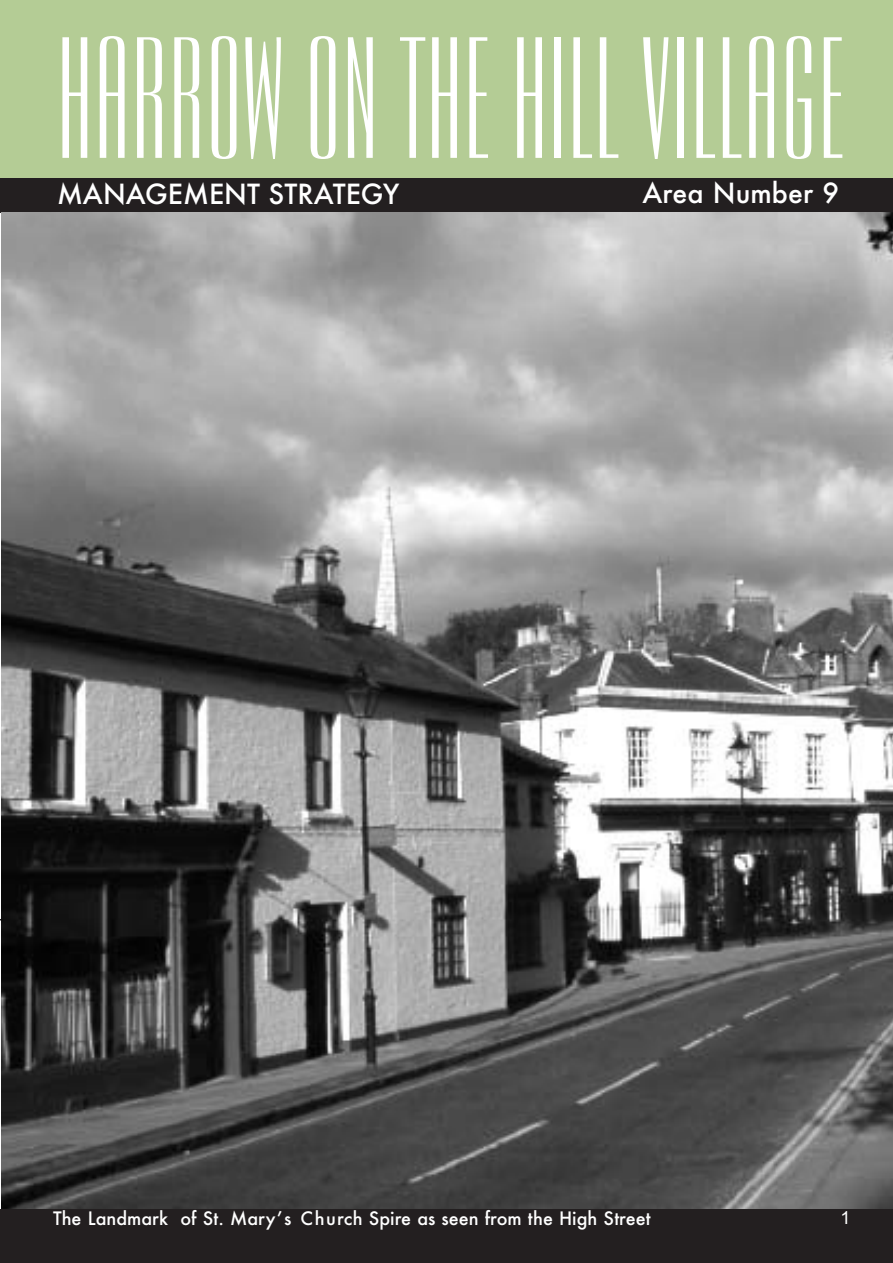
<style>
.page{position:relative;width:893px;height:1263px;background:#fff}
.page>*{position:absolute;margin:0;border:0;box-sizing:border-box;transform-origin:0 0}
.t1{font:168px "Empire BT";color:#fff}
.t2{font:500 27px "Futura";color:#fff}
.t3{font:500 18px "Futura";color:#fff}
.t4{font:18px "Arial";color:#fff}
</style>
<div class="page">
<div style="left:0;top:0;width:893px;height:189px;background:#b4cc95"></div>
<div style="left:0;top:178px;width:893px;height:35px;background:#231f20"></div>
<img style="left:2px;top:213px;width:891px;height:996px">
<div style="left:0;top:1209px;width:893px;height:54px;background:#231f20"></div>
<h1 class="t1" style="left:56px;top:2px;width:790px">HARROW ON THE HILL VILLAGE</h1>
<h2 class="t2" style="left:57px;top:179px;width:344px">MANAGEMENT STRATEGY</h2>
<h2 class="t2" style="left:643px;top:178px;width:198px">Area Number 9</h2>
<p class="t3" style="left:53px;top:1208px;width:599px">The Landmark of St. Mary’s Church Spire as seen from the High Street</p>
<p class="t4" style="left:840px;top:1207px;width:12px">1</p>
</div>
